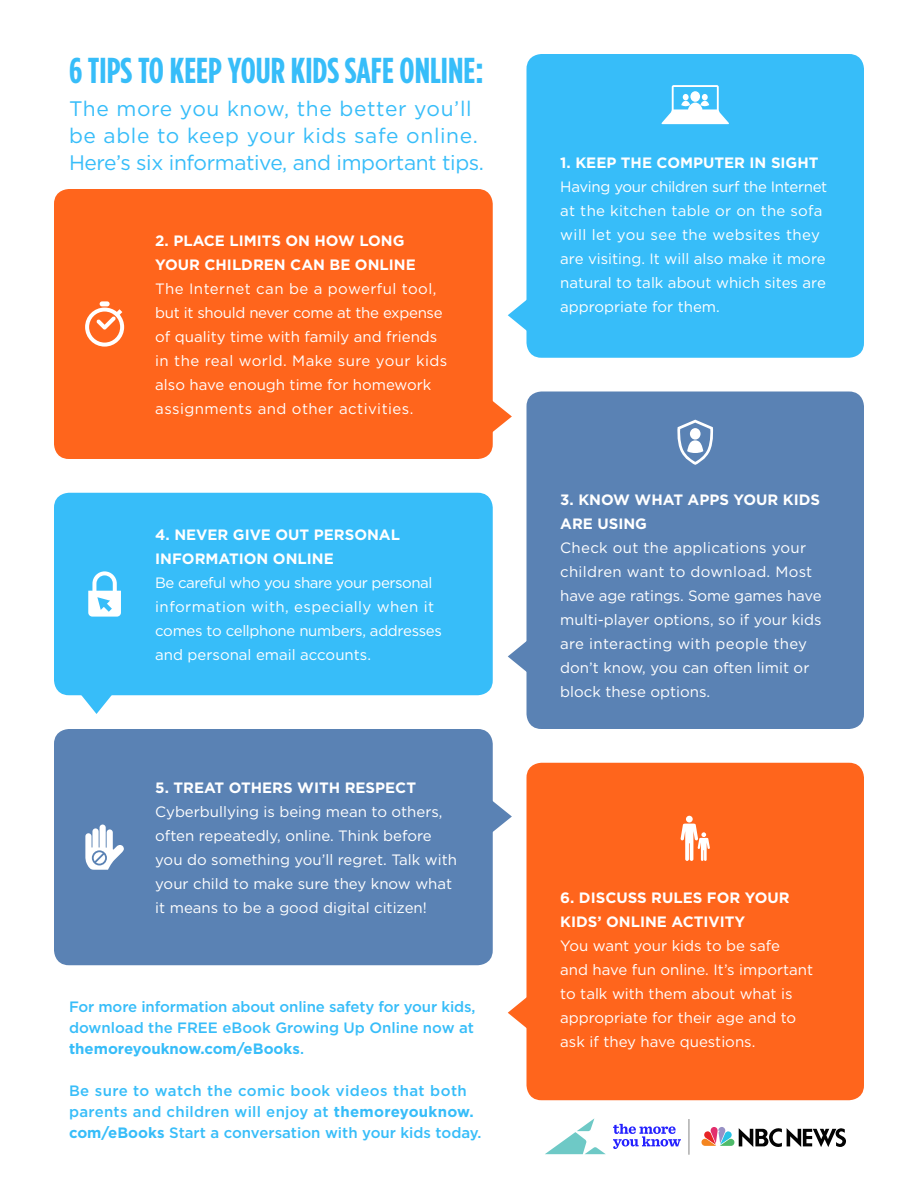
<style>
.page{position:relative;width:918px;height:1188px;background:#fff}
.page>*{position:absolute;margin:0;border:0;box-sizing:border-box;transform-origin:0 0}
.big_headline{font:700 36px "Gotham Condensed";color:#37bdf9}
.big_headline-2{font:21px/27px "Gotham";letter-spacing:.015em;color:#37bdf9}
.t1{font:15px/24px "Gotham";color:#fff}
.t2{font:500 15px/21px "Gotham";color:#37bdf9;text-align:justify}
.t3{font:700 15px/24px "Gotham";color:#fff}
.t4{font:15px/24px "Gotham";letter-spacing:.03em;color:#fff}
.t5{font:500 15px "Gotham";letter-spacing:.03em;color:#37bdf9}
.t6{font:15px "Gotham";letter-spacing:-.03em;color:#fff}
.s1{font-weight:700}
</style>
<div class="page">
<svg style="left:508px;top:300px;width:18px;height:30px"></svg>
<svg style="left:508px;top:641px;width:18px;height:31px"></svg>
<svg style="left:508px;top:998px;width:18px;height:30px"></svg>
<svg style="left:69px;top:695px;width:55px;height:19px"></svg>
<svg style="left:493px;top:401px;width:19px;height:31px"></svg>
<svg style="left:493px;top:801px;width:19px;height:31px"></svg>
<div style="left:526px;top:54px;width:338px;height:304px;background:#37bdf9;border-radius:15px"></div>
<div style="left:54px;top:493px;width:439px;height:202px;background:#37bdf9;border-radius:15px"></div>
<div style="left:526px;top:392px;width:338px;height:337px;background:#5a82b4;border-radius:15px"></div>
<div style="left:526px;top:763px;width:338px;height:337px;background:#ff651c;border-radius:15px"></div>
<div style="left:54px;top:729px;width:439px;height:236px;background:#5a82b4;border-radius:15px"></div>
<div style="left:54px;top:189px;width:439px;height:270px;background:#ff651c;border-radius:15px"></div>
<svg style="left:85px;top:301px;width:39px;height:46px"></svg>
<svg style="left:677px;top:420px;width:37px;height:45px"></svg>
<svg style="left:661px;top:85px;width:68px;height:39px"></svg>
<svg style="left:88px;top:571px;width:33px;height:46px"></svg>
<svg style="left:85px;top:825px;width:39px;height:45px"></svg>
<svg style="left:680px;top:816px;width:30px;height:45px"></svg>
<svg style="left:613px;top:1124px;width:68px;height:25px"></svg>
<svg style="left:545px;top:1119px;width:61px;height:35px"></svg>
<svg style="left:701px;top:1127px;width:145px;height:20px"></svg>
<hr style="left:689px;top:1119px;width:1px;height:36px;background:#858585">
<p class="big_headline" style="left:69px;top:49px;width:416px">6 TIPS TO KEEP YOUR KIDS SAFE ONLINE:</p>
<p class="big_headline-2" style="left:69px;top:95px;width:417px">The more you know, the better you’ll be able to keep your kids safe online.<br>Here’s six informative, and important tips.</p>
<p class="t3" style="left:155px;top:229px;width:251px">2. PLACE LIMITS ON HOW LONG</p>
<p class="t3" style="left:155px;top:253px;width:262px">YOUR CHILDREN CAN BE ONLINE</p>
<p class="t4" style="left:155px;top:277px;width:283px">The Internet can be a powerful tool,</p>
<p class="t1" style="left:155px;top:301px;width:289px">but it should never come at the expense of quality time with family and friends</p>
<p class="t4" style="left:155px;top:349px;width:294px">in the real world. Make sure your kids also have enough time for homework assignments and other activities.</p>
<p class="t3" style="left:155px;top:523px;width:246px">4. NEVER GIVE OUT PERSONAL</p>
<p class="t3" style="left:155px;top:547px;width:180px">INFORMATION ONLINE</p>
<p class="t6" style="left:155px;top:575px;width:279px">Be careful who you share your personal</p>
<p class="t1" style="left:155px;top:595px;width:288px">information with, especially when it comes to cellphone numbers, addresses and personal email accounts.</p>
<p class="t3" style="left:155px;top:776px;width:262px">5. TREAT OTHERS WITH RESPECT</p>
<p class="t1" style="left:155px;top:800px;width:289px">Cyberbullying is being mean to others,</p>
<p class="t1" style="left:155px;top:824px;width:303px">often repeatedly, online. Think before you do something you’ll regret. Talk with your child to make sure they know what it means to be a good digital citizen!</p>
<p class="t2" style="left:69px;top:995px;width:408px">For more information about online safety for your kids, download the FREE eBook Growing Up Online now at <span class="s1">themoreyouknow.com/eBooks</span>.</p>
<p class="t5" style="left:69px;top:1082px;width:399px">Be sure to watch the comic book videos that both</p>
<p class="t2" style="left:69px;top:1100px;width:414px">parents and children will enjoy at <span class="s1">themoreyouknow. com/eBooks</span> Start a conversation with your kids today.</p>
<p class="t3" style="left:560px;top:150px;width:260px">1. KEEP THE COMPUTER IN SIGHT</p>
<p class="t1" style="left:560px;top:174px;width:269px">Having your children surf the Internet at the kitchen table or on the sofa will let you see the websites they are visiting. It will also make it more natural to talk about which sites are appropriate for them.</p>
<p class="t3" style="left:560px;top:487px;width:261px">3. KNOW WHAT APPS YOUR KIDS<br>ARE USING</p>
<p class="t1" style="left:560px;top:536px;width:263px">Check out the applications your children want to download. Most have age ratings. Some games have multi-player options, so if your kids are interacting with people they don’t know, you can often limit or block these options.</p>
<p class="t3" style="left:560px;top:886px;width:231px">6. DISCUSS RULES FOR YOUR<br>KIDS’ ONLINE ACTIVITY</p>
<p class="t1" style="left:560px;top:934px;width:221px">You want your kids to be safe</p>
<p class="t1" style="left:560px;top:958px;width:255px">and have fun online. It’s important to talk with them about what is</p>
<p class="t1" style="left:560px;top:1006px;width:238px">appropriate for their age and to</p>
<p class="t1" style="left:560px;top:1030px;width:197px">ask if they have questions.</p>
</div>
